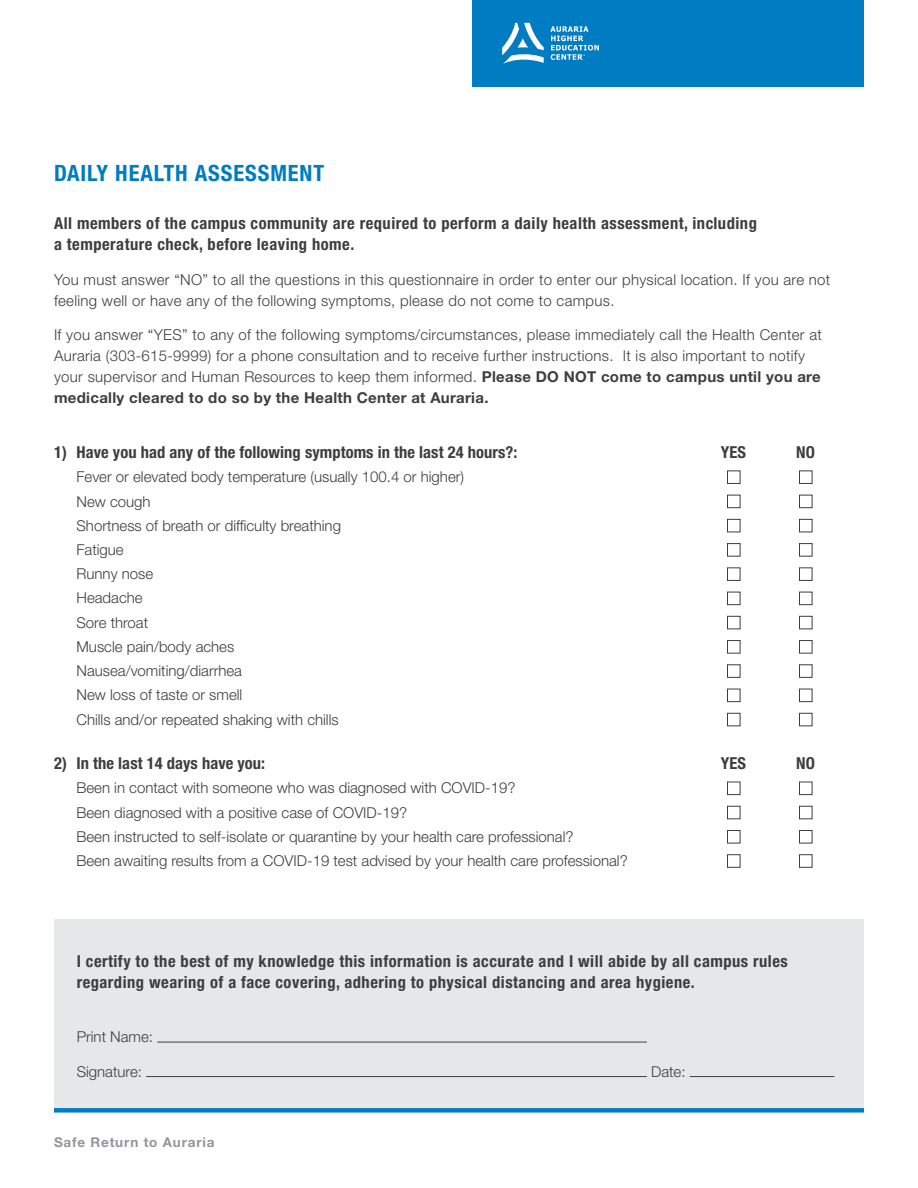
<style>
.page{position:relative;width:918px;height:1188px;background:#fff}
.page>*{position:absolute;margin:0;border:0;box-sizing:border-box;transform-origin:0 0}
.t1{font:700 condensed 22.5px "Helvetica Neue LT Std";letter-spacing:.04em;color:#007cc2}
.t2{font:700 condensed 16.5px/21px "Helvetica Neue LT Std";letter-spacing:.03em;color:#3e3e3f}
.t3{font:700 condensed 16.5px "Helvetica Neue LT Std";letter-spacing:.005em;color:#3e3e3f}
.t4{font:300 15px "Helvetica Neue LT Std";color:#3e3e3f}
.t5{font:300 15px/21px "Helvetica Neue LT Std";letter-spacing:.02em;color:#3e3e3f}
.t6{font:700 13.5px "Helvetica Neue LT Std";letter-spacing:.06em;color:#939598}
.s1{font-weight:700}
</style>
<div class="page">
<div style="left:54px;top:1108px;width:810px;height:5px;background:#007cc2"></div>
<div style="left:54px;top:919px;width:810px;height:189px;background:#e6e7e9"></div>
<hr style="left:157px;top:1042px;width:490px;height:1px;background:#3e3e3f">
<hr style="left:146px;top:1076px;width:501px;height:1px;background:#3e3e3f">
<hr style="left:690px;top:1076px;width:144px;height:1px;background:#3e3e3f">
<div style="left:727px;top:471px;width:13px;height:13px;border:1px solid #3e3e3f"></div>
<div style="left:799px;top:471px;width:13px;height:13px;border:1px solid #3e3e3f"></div>
<div style="left:727px;top:495px;width:13px;height:13px;border:1px solid #3e3e3f"></div>
<div style="left:799px;top:495px;width:13px;height:13px;border:1px solid #3e3e3f"></div>
<div style="left:727px;top:519px;width:13px;height:13px;border:1px solid #3e3e3f"></div>
<div style="left:799px;top:519px;width:13px;height:13px;border:1px solid #3e3e3f"></div>
<div style="left:727px;top:543px;width:13px;height:14px;border:1px solid #3e3e3f"></div>
<div style="left:799px;top:543px;width:13px;height:14px;border:1px solid #3e3e3f"></div>
<div style="left:727px;top:568px;width:13px;height:13px;border:1px solid #3e3e3f"></div>
<div style="left:799px;top:568px;width:13px;height:13px;border:1px solid #3e3e3f"></div>
<div style="left:727px;top:592px;width:13px;height:13px;border:1px solid #3e3e3f"></div>
<div style="left:799px;top:592px;width:13px;height:13px;border:1px solid #3e3e3f"></div>
<div style="left:727px;top:616px;width:13px;height:13px;border:1px solid #3e3e3f"></div>
<div style="left:799px;top:616px;width:13px;height:13px;border:1px solid #3e3e3f"></div>
<div style="left:727px;top:640px;width:13px;height:13px;border:1px solid #3e3e3f"></div>
<div style="left:799px;top:640px;width:13px;height:13px;border:1px solid #3e3e3f"></div>
<div style="left:727px;top:664px;width:13px;height:14px;border:1px solid #3e3e3f"></div>
<div style="left:799px;top:664px;width:13px;height:14px;border:1px solid #3e3e3f"></div>
<div style="left:727px;top:689px;width:13px;height:13px;border:1px solid #3e3e3f"></div>
<div style="left:799px;top:689px;width:13px;height:13px;border:1px solid #3e3e3f"></div>
<div style="left:727px;top:713px;width:13px;height:13px;border:1px solid #3e3e3f"></div>
<div style="left:799px;top:713px;width:13px;height:13px;border:1px solid #3e3e3f"></div>
<div style="left:727px;top:782px;width:13px;height:13px;border:1px solid #3e3e3f"></div>
<div style="left:799px;top:782px;width:13px;height:13px;border:1px solid #3e3e3f"></div>
<div style="left:727px;top:806px;width:13px;height:13px;border:1px solid #3e3e3f"></div>
<div style="left:799px;top:806px;width:13px;height:13px;border:1px solid #3e3e3f"></div>
<div style="left:727px;top:830px;width:13px;height:13px;border:1px solid #3e3e3f"></div>
<div style="left:799px;top:830px;width:13px;height:13px;border:1px solid #3e3e3f"></div>
<div style="left:727px;top:854px;width:13px;height:14px;border:1px solid #3e3e3f"></div>
<div style="left:799px;top:854px;width:13px;height:14px;border:1px solid #3e3e3f"></div>
<div style="left:472px;top:0;width:392px;height:86px;background:#007cc2"></div>
<svg style="left:502px;top:23px;width:42px;height:41px"></svg>
<svg style="left:550px;top:26px;width:49px;height:34px"></svg>
<p class="t1" style="left:54px;top:160px;width:272px">DAILY HEALTH ASSESSMENT</p>
<p class="t2" style="left:54px;top:213px;width:704px">All members of the campus community are required to perform a daily health assessment, including a temperature check, before leaving home.</p>
<p class="t5" style="left:54px;top:269px;width:778px">You must answer “NO” to all the questions in this questionnaire in order to enter our physical location. If you are not feeling well or have any of the following symptoms, please do not come to campus.</p>
<p class="t5" style="left:54px;top:324px;width:769px">If you answer “YES” to any of the following symptoms/circumstances, please immediately call the Health Center at Auraria (303-615-9999) for a phone consultation and to receive further instructions. It is also important to notify your supervisor and Human Resources to keep them informed. <span class="s1">Please DO NOT come to campus until you are medically cleared to do so by the Health Center at Auraria.</span></p>
<p class="t3" style="left:54px;top:442px;width:465px">1) Have you had any of the following symptoms in the last 24 hours?:</p>
<p class="t2" style="left:721px;top:441px;width:27px">YES</p>
<p class="t2" style="left:796px;top:441px;width:20px">NO</p>
<p class="t4" style="left:76px;top:468px;width:389px">Fever or elevated body temperature (usually 100.4 or higher)</p>
<p class="t4" style="left:76px;top:492px;width:76px">New cough</p>
<p class="t4" style="left:76px;top:516px;width:266px">Shortness of breath or difficulty breathing</p>
<p class="t4" style="left:77px;top:541px;width:49px">Fatigue</p>
<p class="t4" style="left:76px;top:565px;width:78px">Runny nose</p>
<p class="t4" style="left:76px;top:589px;width:68px">Headache</p>
<p class="t4" style="left:76px;top:613px;width:73px">Sore throat</p>
<p class="t4" style="left:76px;top:637px;width:159px">Muscle pain/body aches</p>
<p class="t4" style="left:77px;top:662px;width:167px">Nausea/vomiting/diarrhea</p>
<p class="t4" style="left:77px;top:686px;width:167px">New loss of taste or smell</p>
<p class="t4" style="left:77px;top:710px;width:264px">Chills and/or repeated shaking with chills</p>
<p class="t3" style="left:54px;top:753px;width:213px">2) In the last 14 days have you:</p>
<p class="t2" style="left:721px;top:753px;width:27px">YES</p>
<p class="t2" style="left:796px;top:753px;width:20px">NO</p>
<p class="t4" style="left:77px;top:779px;width:441px">Been in contact with someone who was diagnosed with COVID-19?</p>
<p class="t4" style="left:76px;top:803px;width:332px">Been diagnosed with a positive case of COVID-19?</p>
<p class="t4" style="left:77px;top:827px;width:499px">Been instructed to self-isolate or quarantine by your health care professional?</p>
<p class="t4" style="left:76px;top:852px;width:553px">Been awaiting results from a COVID-19 test advised by your health care professional?</p>
<p class="t2" style="left:77px;top:950px;width:713px">I certify to the best of my knowledge this information is accurate and I will abide by all campus rules regarding wearing of a face covering, adhering to physical distancing and area hygiene.</p>
<p class="t4" style="left:77px;top:1028px;width:78px">Print Name:</p>
<p class="t4" style="left:77px;top:1062px;width:67px">Signature:</p>
<p class="t4" style="left:651px;top:1062px;width:36px">Date:</p>
<p class="t6" style="left:54px;top:1134px;width:162px">Safe Return to Auraria</p>
</div>
